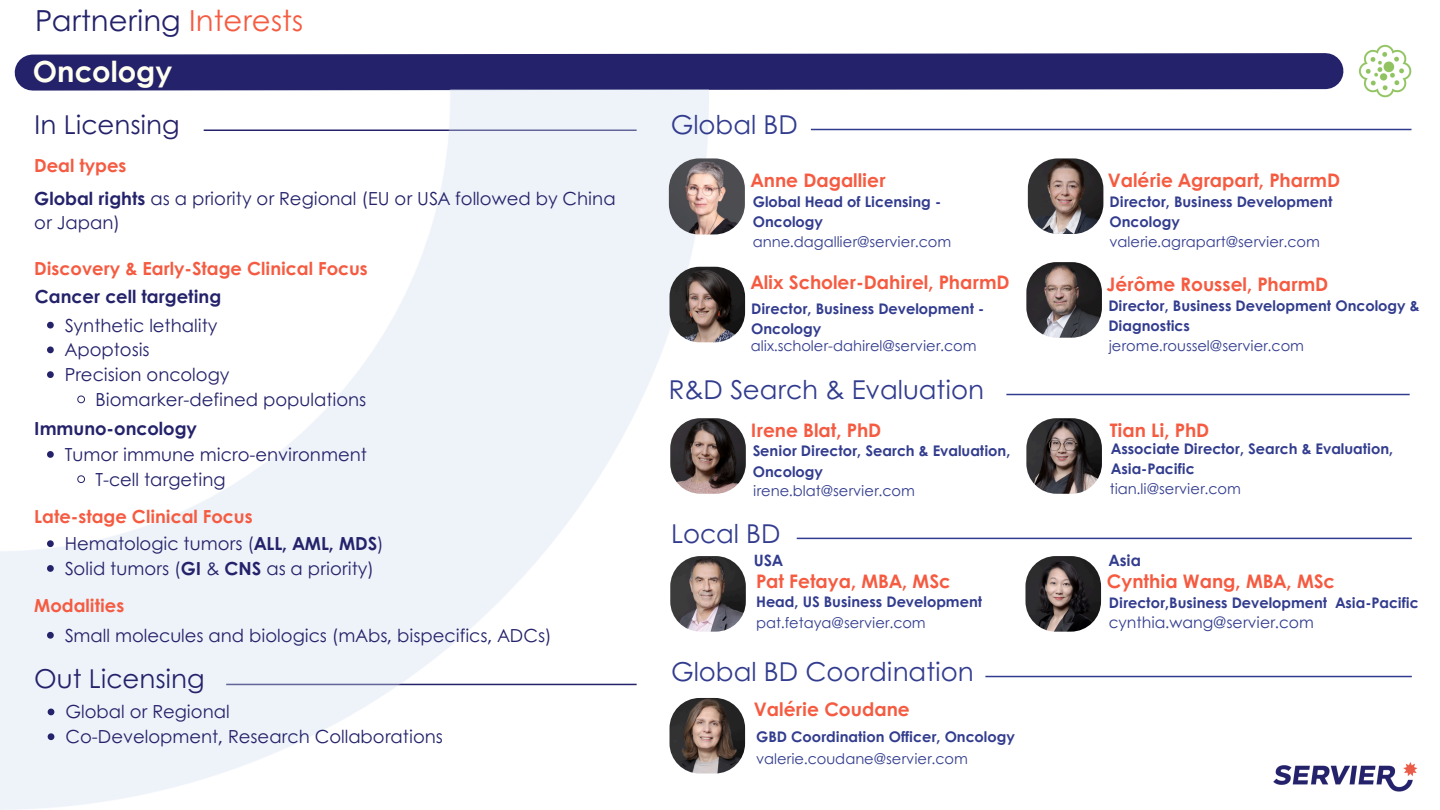
<style>
.page{position:relative;width:1440px;height:810px;background:#fff}
.page>*{position:absolute;margin:0;border:0;box-sizing:border-box;transform-origin:0 0}
.t1{font:29px "Century Gothic";color:#24226a}
.t2{font:700 29px "Century Gothic";color:#fffff0}
.t3{font:26px "Century Gothic";color:#323c8e}
.t4{font:26px "Century Gothic";color:#24226a}
.t5{font:700 18.7px "Century Gothic";color:#f55b41}
.t6{font:18px/24.8px "Century Gothic";color:#24226a}
.t7{font:700 18px "Century Gothic";color:#f55b41}
.t8{font:700 18px "Century Gothic";color:#24226a}
.t9{font:15.6px "Century Gothic";color:#323c8e}
.t10{font:700 15.6px "Century Gothic";color:#323c8e}
.t11{font:700 14.6px/20.2px "Century Gothic";color:#323c8e}
.t12{font:14.6px "Century Gothic";color:#323c8e}
.s1{color:#f55b41}
.s2{font-weight:700}
</style>
<div class="page">
<svg style="left:14px;top:53px;width:1326px;height:56px"></svg>
<hr style="left:811px;top:129px;width:600px;height:1px;background:#323c8e">
<img style="left:1026px;top:262px;width:76px;height:76px;border-radius:30px">
<hr style="left:1006px;top:394px;width:404px;height:1px;background:#323c8e">
<img style="left:670px;top:418px;width:76px;height:76px;border-radius:30px">
<img style="left:1026px;top:418px;width:76px;height:76px;border-radius:30px">
<hr style="left:797px;top:538px;width:615px;height:1px;background:#323c8e">
<img style="left:670px;top:556px;width:76px;height:76px;border-radius:30px">
<img style="left:1025px;top:556px;width:76px;height:76px;border-radius:30px">
<hr style="left:985px;top:676px;width:427px;height:1px;background:#323c8e">
<img style="left:670px;top:698px;width:75px;height:76px;border-radius:30px">
<img style="left:0;top:90px;width:708px;height:720px">
<img style="left:1028px;top:158px;width:75px;height:76px;border-radius:30px">
<img style="left:670px;top:267px;width:75px;height:75px;border-radius:30px">
<img style="left:1273px;top:762px;width:145px;height:30px">
<img style="left:669px;top:158px;width:76px;height:76px;border-radius:30px">
<img style="left:1340px;top:44px;width:72px;height:54px">
<svg style="left:47px;top:322px;width:7px;height:7px"></svg>
<svg style="left:47px;top:347px;width:7px;height:6px"></svg>
<svg style="left:47px;top:371px;width:7px;height:7px"></svg>
<svg style="left:77px;top:395px;width:8px;height:9px"></svg>
<svg style="left:47px;top:451px;width:7px;height:7px"></svg>
<svg style="left:77px;top:475px;width:8px;height:8px"></svg>
<svg style="left:47px;top:540px;width:7px;height:7px"></svg>
<svg style="left:47px;top:565px;width:7px;height:7px"></svg>
<svg style="left:47px;top:632px;width:7px;height:7px"></svg>
<svg style="left:48px;top:709px;width:6px;height:6px"></svg>
<svg style="left:48px;top:733px;width:6px;height:7px"></svg>
<h4 class="t1" style="left:35px;top:-2px;width:269px">Partnering <span class="s1">Interests</span></h4>
<h4 class="t2" style="left:33px;top:50px;width:141px">Oncology</h4>
<p class="t4" style="left:34px;top:105px;width:147px">In Licensing</p>
<p class="t7" style="left:34px;top:152px;width:94px">Deal types</p>
<p class="t6" style="left:34px;top:185px;width:583px"><span class="s2">Global rights</span> as a priority or Regional (EU or USA followed by China or Japan)</p>
<p class="t7" style="left:34px;top:254px;width:335px">Discovery &amp; Early-Stage Clinical Focus</p>
<p class="t8" style="left:35px;top:283px;width:188px">Cancer cell targeting</p>
<p class="t6" style="left:65px;top:312px;width:154px">Synthetic lethality</p>
<h4 class="t6" style="left:65px;top:337px;width:86px">Apoptosis</h4>
<p class="t6" style="left:65px;top:361px;width:166px">Precision oncology</p>
<p class="t6" style="left:95px;top:386px;width:272px">Biomarker-defined populations</p>
<h4 class="t8" style="left:34px;top:415px;width:164px">Immuno-oncology</h4>
<p class="t6" style="left:65px;top:441px;width:303px">Tumor immune micro-environment</p>
<p class="t6" style="left:95px;top:466px;width:132px">T-cell targeting</p>
<h4 class="t7" style="left:34px;top:503px;width:220px">Late-stage Clinical Focus</h4>
<p class="t6" style="left:65px;top:530px;width:320px">Hematologic tumors (<span class="s2">ALL, AML, MDS</span>)</p>
<h3 class="t6" style="left:65px;top:555px;width:311px">Solid tumors (<span class="s2">GI</span> &amp; <span class="s2">CNS</span> as a priority)</h3>
<p class="t7" style="left:34px;top:592px;width:92px">Modalities</p>
<p class="t6" style="left:65px;top:622px;width:488px">Small molecules and biologics (mAbs, bispecifics, ADCs)</p>
<h6 class="t4" style="left:34px;top:659px;width:172px">Out Licensing</h6>
<p class="t6" style="left:66px;top:699px;width:166px">Global or Regional</p>
<p class="t6" style="left:66px;top:723px;width:379px">Co-Development, Research Collaborations</p>
<h3 class="t3" style="left:671px;top:105px;width:129px">Global BD</h3>
<p class="t5" style="left:751px;top:166px;width:136px">Anne Dagallier</p>
<h4 class="t11" style="left:753px;top:191px;width:190px">Global Head of Licensing -</h4>
<h4 class="t11" style="left:753px;top:211px;width:72px">Oncology</h4>
<p class="t12" style="left:753px;top:231px;width:200px">anne.dagallier@servier.com</p>
<p class="t5" style="left:751px;top:268px;width:260px">Alix Scholer-Dahirel, PharmD</p>
<p class="t11" style="left:751px;top:298px;width:235px">Director, Business Development -</p>
<p class="t11" style="left:751px;top:318px;width:72px">Oncology</p>
<p class="t12" style="left:751px;top:335px;width:227px">alix.scholer-dahirel@servier.com</p>
<p class="t3" style="left:669px;top:370px;width:317px">R&amp;D Search &amp; Evaluation</p>
<p class="t5" style="left:751px;top:416px;width:132px">Irene Blat, PhD</p>
<h4 class="t11" style="left:753px;top:440px;width:259px">Senior Director, Search &amp; Evaluation,</h4>
<h4 class="t11" style="left:753px;top:461px;width:72px">Oncology</h4>
<p class="t12" style="left:753px;top:480px;width:163px">irene.blat@servier.com</p>
<p class="t5" style="left:1108px;top:166px;width:234px">Valérie Agrapart, PharmD</p>
<p class="t11" style="left:1110px;top:191px;width:224px">Director, Business Development</p>
<p class="t11" style="left:1110px;top:211px;width:72px">Oncology</p>
<h4 class="t12" style="left:1110px;top:231px;width:212px">valerie.agrapart@servier.com</h4>
<h4 class="t5" style="left:1106px;top:270px;width:223px">Jérôme Roussel, PharmD</h4>
<p class="t11" style="left:1108px;top:295px;width:313px">Director, Business Development Oncology &amp;<br>Diagnostics</p>
<p class="t12" style="left:1108px;top:335px;width:197px">jerome.roussel@servier.com</p>
<p class="t5" style="left:1110px;top:416px;width:101px">Tian Li, PhD</p>
<p class="t11" style="left:1111px;top:438px;width:284px">Associate Director, Search &amp; Evaluation,</p>
<p class="t11" style="left:1111px;top:458px;width:85px">Asia-Pacific</p>
<p class="t12" style="left:1110px;top:478px;width:133px">tian.li@servier.com</p>
<h3 class="t3" style="left:671px;top:514px;width:111px">Local BD</h3>
<p class="t5" style="left:756px;top:567px;width:196px">Pat Fetaya, MBA, MSc</p>
<p class="t11" style="left:756px;top:591px;width:228px">Head, US Business Development</p>
<h4 class="t12" style="left:756px;top:611px;width:171px">pat.fetaya@servier.com</h4>
<p class="t10" style="left:754px;top:549px;width:30px">USA</p>
<p class="t10" style="left:1109px;top:549px;width:34px">Asia</p>
<p class="t5" style="left:1107px;top:567px;width:229px">Cynthia Wang, MBA, MSc</p>
<h4 class="t11" style="left:1109px;top:591px;width:311px">Director,Business Development Asia-Pacific</h4>
<p class="t9" style="left:1109px;top:611px;width:206px">cynthia.wang@servier.com</p>
<p class="t3" style="left:671px;top:652px;width:304px">Global BD Coordination</p>
<p class="t5" style="left:754px;top:695px;width:157px">Valérie Coudane</p>
<p class="t11" style="left:756px;top:726px;width:260px">GBD Coordination Officer, Oncology</p>
<h3 class="t12" style="left:756px;top:748px;width:213px">valerie.coudane@servier.com</h3>
</div>
